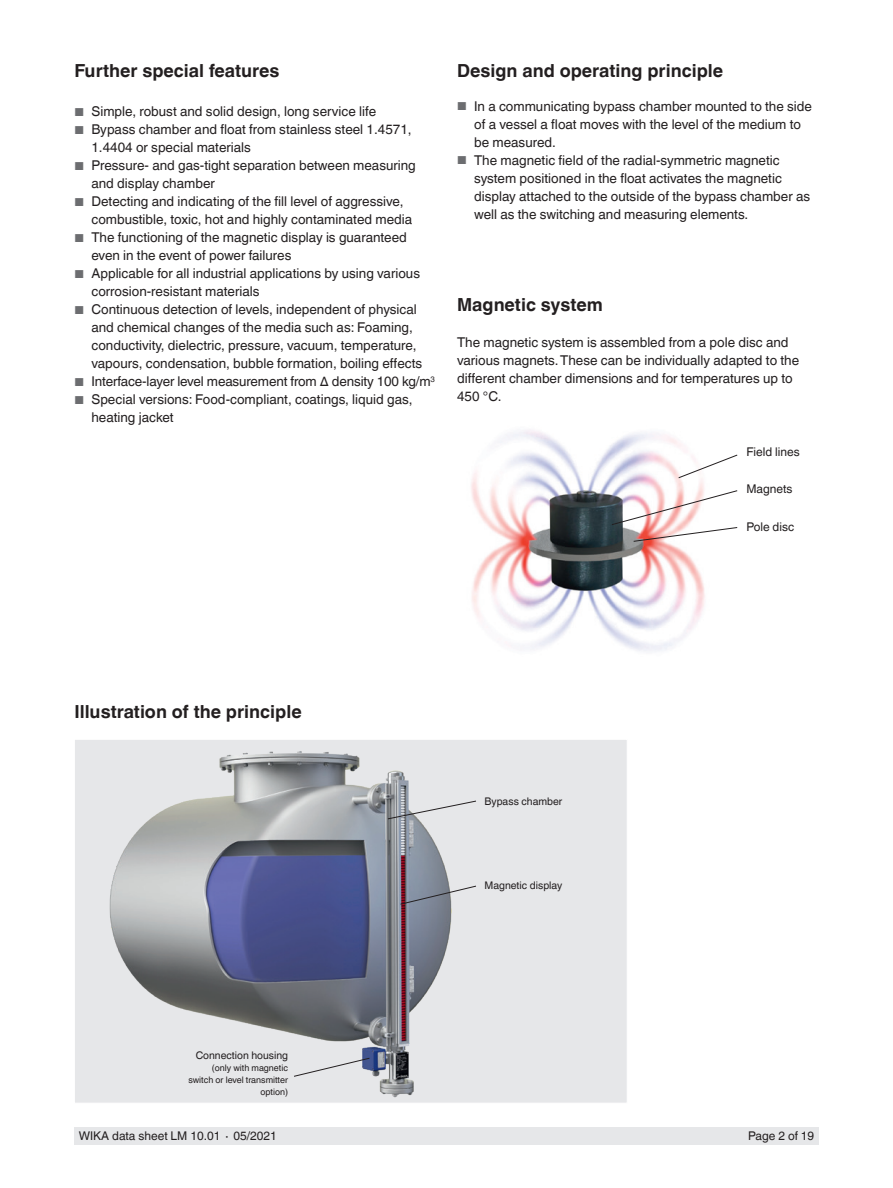
<style>
.page{position:relative;width:893px;height:1188px;background:#fff}
.page>*{position:absolute;margin:0;border:0;box-sizing:border-box;transform-origin:0 0}
.t1{font:700 18px "Helvetica World";color:#231f20}
.t2{font:13.5px/18px "Helvetica World";color:#231f20}
.t3{font:12px "Helvetica World";color:#231f20}
.t4{font:10.5px "Helvetica World";color:#231f20}
.t5{font:9px/12px "Helvetica World";color:#231f20;text-align:right}
.s1{font-size:11.55px;color:#6c6d70}
</style>
<div class="page">
<div style="left:74px;top:1128px;width:745px;height:17px;background:#e6e7e9"></div>
<img style="left:471px;top:430px;width:234px;height:221px">
<svg style="left:678px;top:454px;width:60px;height:25px"></svg>
<svg style="left:611px;top:490px;width:127px;height:52px"></svg>
<div style="left:74px;top:739px;width:553px;height:364px;background:#e6e7e9;border:1px solid #fff"></div>
<img style="left:109px;top:751px;width:343px;height:347px">
<svg style="left:387px;top:800px;width:89px;height:20px"></svg>
<svg style="left:400px;top:885px;width:76px;height:20px"></svg>
<svg style="left:293px;top:1057px;width:77px;height:20px"></svg>
<h1 class="t1" style="left:74px;top:61px;width:207px">Further special features</h1>
<p class="t2" style="left:74px;top:103px;width:303px"><span class="s1">■</span> Simple, robust and solid design, long service life</p>
<p class="t2" style="left:91px;top:121px;width:322px;text-indent:-17px"><span class="s1">■</span> Bypass chamber and float from stainless steel 1.4571,<br>1.4404 or special materials</p>
<p class="t2" style="left:91px;top:157px;width:326px;text-indent:-17px"><span class="s1">■</span> Pressure- and gas-tight separation between measuring and display chamber</p>
<p class="t2" style="left:91px;top:193px;width:322px;text-indent:-17px"><span class="s1">■</span> Detecting and indicating of the fill level of aggressive, combustible, toxic, hot and highly contaminated media</p>
<p class="t2" style="left:91px;top:229px;width:317px;text-indent:-17px"><span class="s1">■</span> The functioning of the magnetic display is guaranteed even in the event of power failures</p>
<p class="t2" style="left:91px;top:265px;width:330px;text-indent:-17px"><span class="s1">■</span> Applicable for all industrial applications by using various corrosion-resistant materials</p>
<p class="t2" style="left:91px;top:301px;width:332px;text-indent:-17px"><span class="s1">■</span> Continuous detection of levels, independent of physical and chemical changes of the media such as: Foaming, conductivity, dielectric, pressure, vacuum, temperature, vapours, condensation, bubble formation, boiling effects</p>
<p class="t2" style="left:74px;top:373px;width:362px"><span class="s1">■</span> Interface-layer level measurement from ∆ density 100 kg/m<sup>3</sup></p>
<p class="t2" style="left:91px;top:391px;width:323px;text-indent:-17px"><span class="s1">■</span> Special versions: Food-compliant, coatings, liquid gas, heating jacket</p>
<h1 class="t1" style="left:457px;top:60px;width:268px">Design and operating principle</h1>
<p class="t2" style="left:474px;top:98px;width:339px;text-indent:-17px"><span class="s1">■</span> In a communicating bypass chamber mounted to the side of a vessel a float moves with the level of the medium to be measured.</p>
<p class="t2" style="left:474px;top:152px;width:338px;text-indent:-17px"><span class="s1">■</span> The magnetic field of the radial-symmetric magnetic system positioned in the float activates the magnetic display attached to the outside of the bypass chamber as well as the switching and measuring elements.</p>
<h1 class="t1" style="left:457px;top:294px;width:147px">Magnetic system</h1>
<p class="t2" style="left:457px;top:333px;width:344px">The magnetic system is assembled from a pole disc and various magnets. These can be individually adapted to the different chamber dimensions and for temperatures up to 450 °C.</p>
<p class="t3" style="left:746px;top:445px;width:55px">Field lines</p>
<p class="t3" style="left:746px;top:482px;width:48px">Magnets</p>
<p class="t3" style="left:746px;top:520px;width:49px">Pole disc</p>
<h1 class="t1" style="left:74px;top:701px;width:229px">Illustration of the principle</h1>
<p class="t4" style="left:196px;top:1049px;width:94px">Connection housing</p>
<p class="t5" style="left:188px;top:1062px;width:101px">(only with magnetic switch or level transmitter option)</p>
<p class="t4" style="left:485px;top:795px;width:79px">Bypass chamber</p>
<p class="t4" style="left:484px;top:879px;width:79px">Magnetic display</p>
<p class="t3" style="left:79px;top:1129px;width:200px">WIKA data sheet LM 10.01 ∙ 05/2021</p>
<p class="t3" style="left:748px;top:1129px;width:68px">Page 2 of 19</p>
</div>
